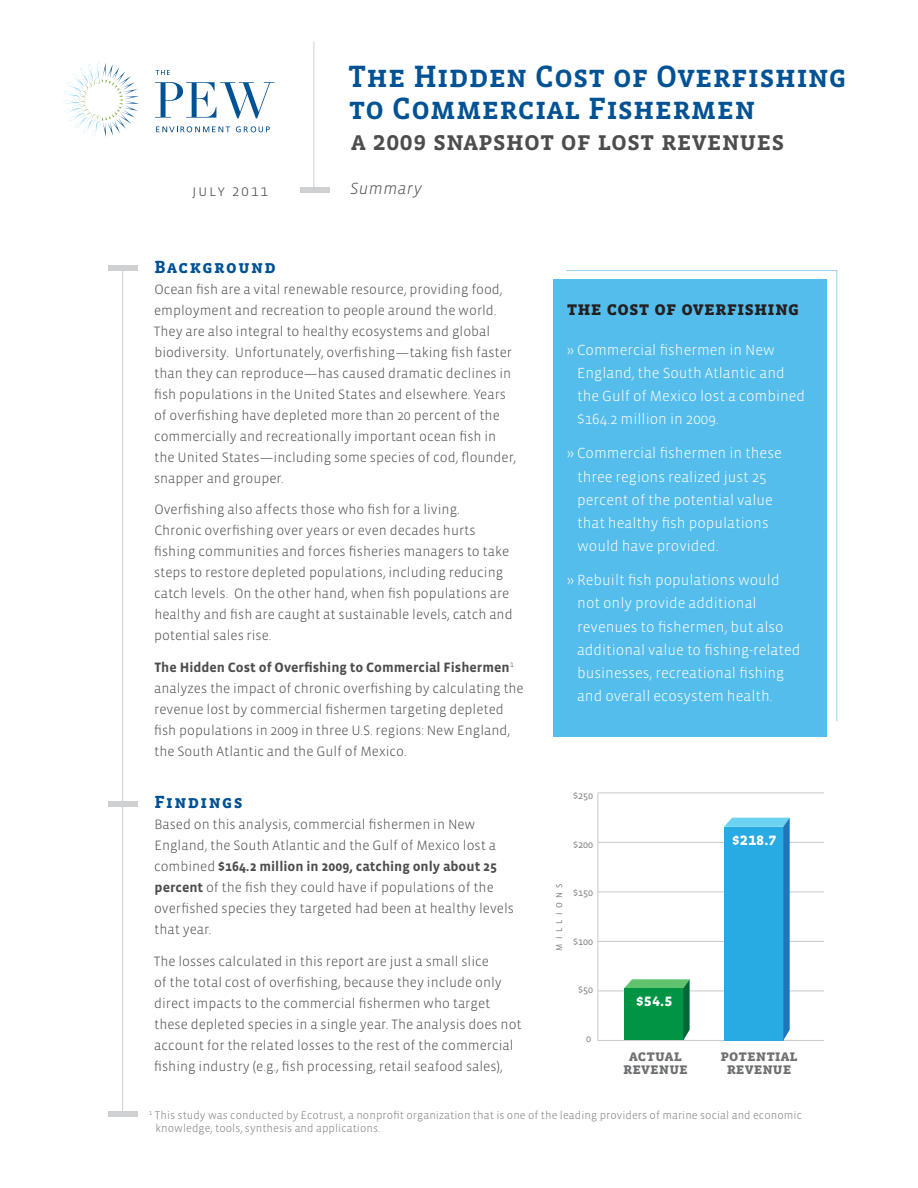
<style>
.page{position:relative;width:918px;height:1188px;background:#fff}
.page>*{position:absolute;margin:0;border:0;box-sizing:border-box;transform-origin:0 0}
.t1{font:500 31.5px/31.5px "Vista Slab SC";letter-spacing:.005em;color:#005295}
.t2{font:500 27px "Vista Slab SC";color:#4d4d4f}
.t3{font:700 19.5px "Vista Slab SC";letter-spacing:.005em;color:#231f20}
.t4{font:700 18px "Vista Slab SC";letter-spacing:.08em;color:#005295}
.t5{font:700 17.1px "Vista Slab SC";color:#fff;scale:.96 1}
.t6{font:italic 300 16.5px "Vista Sans";letter-spacing:.025em;color:#4d4d4f}
.t7{font:700 15.75px/13.2px "Vista Slab SC";color:#6d6f71;text-align:center}
.t8{font:15.75px "Vista Sans SC Light";letter-spacing:.105em;color:#4d4d4f}
.t9{font:300 15px/23.2px "Vista Sans";color:#fff}
.t10{font:300 13.8px/21px "Vista Sans";color:#4d4d4f}
.t11{font:300 11.25px/13.5px "Vista Sans";letter-spacing:.005em;color:#7a7b7e}
.t12{font:10.05px "Vista Sans";color:#77797b}
.t13{font:8.55px "Vista Sans";letter-spacing:.5em;color:#77797b}
.s1{font-weight:700}
</style>
<div class="page">
<svg style="left:155px;top:82px;width:119px;height:36px"></svg>
<svg style="left:63px;top:62px;width:76px;height:75px"></svg>
<svg style="left:156px;top:126px;width:74px;height:6px"></svg>
<svg style="left:236px;top:126px;width:34px;height:6px"></svg>
<svg style="left:155px;top:70px;width:15px;height:5px"></svg>
<hr style="left:314px;top:42px;width:1px;height:150px;background:#cfd0d2">
<div style="left:300px;top:188px;width:30px;height:5px;background:#cfd0d2"></div>
<hr style="left:122px;top:269px;width:1px;height:846px;background:#cfd0d2">
<div style="left:108px;top:265px;width:29px;height:5px;background:#cfd0d2"></div>
<div style="left:108px;top:801px;width:29px;height:6px;background:#cfd0d2"></div>
<div style="left:108px;top:1111px;width:29px;height:5px;background:#cfd0d2"></div>
<div style="left:554px;top:279px;width:273px;height:458px;background:#54bdec"></div>
<svg style="left:566px;top:270px;width:271px;height:451px"></svg>
<hr style="left:598px;top:991px;width:225px;height:1px;background:#c7c9cb">
<hr style="left:598px;top:941px;width:225px;height:1px;background:#c7c9cb">
<hr style="left:598px;top:892px;width:225px;height:1px;background:#c7c9cb">
<hr style="left:598px;top:842px;width:225px;height:1px;background:#c7c9cb">
<hr style="left:598px;top:793px;width:225px;height:1px;background:#c7c9cb">
<hr style="left:598px;top:1040px;width:225px;height:1px;background:#c7c9cb">
<hr style="left:597px;top:793px;width:1px;height:247px;background:#c7c9cb">
<svg style="left:624px;top:979px;width:66px;height:61px"></svg>
<svg style="left:724px;top:818px;width:66px;height:222px"></svg>
<p class="t8" style="left:192px;top:182px;width:78px">july 2011</p>
<p class="t1" style="left:348px;top:62px;width:500px">The Hidden Cost of Overfishing to Commercial Fishermen</p>
<p class="t2" style="left:351px;top:129px;width:435px">a 2009 snapshot of lost revenues</p>
<p class="t6" style="left:350px;top:180px;width:73px">Summary</p>
<p class="t4" style="left:154px;top:259px;width:123px">Background</p>
<p class="t10" style="left:154px;top:279px;width:364px">Ocean fish are a vital renewable resource, providing food, employment and recreation to people around the world.<br>They are also integral to healthy ecosystems and global biodiversity. Unfortunately, overfishing—taking fish faster than they can reproduce—has caused dramatic declines in fish populations in the United States and elsewhere. Years of overfishing have depleted more than 20 percent of the commercially and recreationally important ocean fish in the United States—including some species of cod, flounder, snapper and grouper.</p>
<p class="t10" style="left:154px;top:500px;width:360px">Overfishing also affects those who fish for a living.<br>Chronic overfishing over years or even decades hurts fishing communities and forces fisheries managers to take steps to restore depleted populations, including reducing catch levels. On the other hand, when fish populations are healthy and fish are caught at sustainable levels, catch and potential sales rise.</p>
<p class="t10" style="left:154px;top:657px;width:371px"><span class="s1">The Hidden Cost of Overfishing to Commercial Fishermen</span><sup>1 </sup>analyzes the impact of chronic overfishing by calculating the revenue lost by commercial fishermen targeting depleted fish populations in 2009 in three U.S. regions: New England, the South Atlantic and the Gulf of Mexico.</p>
<p class="t4" style="left:154px;top:794px;width:90px">Findings</p>
<p class="t10" style="left:154px;top:815px;width:361px">Based on this analysis, commercial fishermen in New England, the South Atlantic and the Gulf of Mexico lost a combined <span class="s1">$164.2 million in 2009, catching only about 25 percent</span> of the fish they could have if populations of the overfished species they targeted had been at healthy levels that year.</p>
<p class="t10" style="left:154px;top:951px;width:370px">The losses calculated in this report are just a small slice<br>of the total cost of overfishing, because they include only direct impacts to the commercial fishermen who target these depleted species in a single year. The analysis does not account for the related losses to the rest of the commercial fishing industry (e.g., fish processing, retail seafood sales),</p>
<p class="t3" style="left:567px;top:299px;width:234px">the cost of overfishing</p>
<p class="t9" style="left:577px;top:338px;width:230px;text-indent:-10px">» Commercial fishermen in New<br>England, the South Atlantic and the Gulf of Mexico lost a combined $164.2 million in 2009.</p>
<p class="t9" style="left:577px;top:442px;width:206px;text-indent:-10px">» Commercial fishermen in these three regions realized just 25 percent of the potential value that healthy fish populations would have provided.</p>
<p class="t9" style="left:577px;top:569px;width:225px;text-indent:-10px">» Rebuilt fish populations would not only provide additional revenues to fishermen, but also additional value to fishing-related businesses, recreational fishing and overall ecosystem health.</p>
<p class="t12" style="left:573px;top:790px;width:22px">$250</p>
<p class="t12" style="left:573px;top:839px;width:22px">$200</p>
<p class="t13" style="left:555px;top:951px;width:69px;rotate:-90deg">MILLIONS</p>
<p class="t12" style="left:573px;top:888px;width:22px">$150</p>
<p class="t12" style="left:573px;top:936px;width:22px">$100</p>
<p class="t12" style="left:578px;top:985px;width:17px">$50</p>
<p class="t12" style="left:586px;top:1034px;width:7px">0</p>
<p class="t5" style="left:636px;top:993px;width:40px">$54.5</p>
<p class="t5" style="left:732px;top:832px;width:48px">$218.7</p>
<p class="t7" style="left:623px;top:1050px;width:66px">actual revenue</p>
<p class="t7" style="left:721px;top:1050px;width:79px">potential revenue</p>
<p class="t11" style="left:156px;top:1109px;width:648px;text-indent:-7px"><sup>1</sup> This study was conducted by Ecotrust, a nonprofit organization that is one of the leading providers of marine social and economic knowledge, tools, synthesis and applications.</p>
</div>
